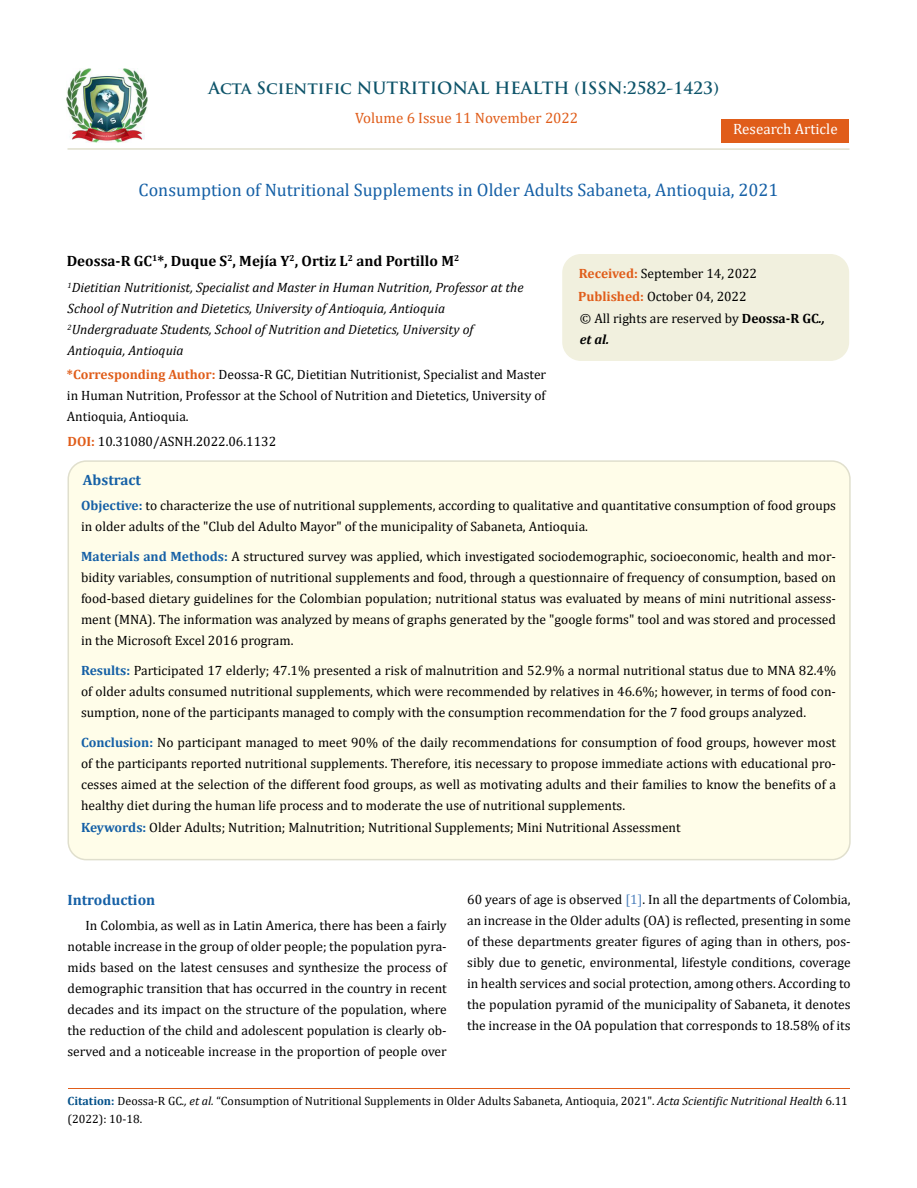
<style>
.page{position:relative;width:917px;height:1188px;background:#fff}
.page>*{position:absolute;margin:0;border:0;box-sizing:border-box;transform-origin:0 0}
.t1{font:18px "Cambria";color:#1560a6}
.t2{font:700 16.5px "Trajan Pro";color:#0e546a}
.t3{font:700 15px "Cambria";color:#000}
.t4{font:15px "Cambria";color:#e05d1a}
.t5{font:700 15px "Cambria";color:#1560a6}
.t6{font:15px "Cambria";color:#fff}
.t7{font:13.5px/21px "Cambria";color:#000;text-align:justify}
.t8{font:italic 13.5px/21px "Cambria";color:#000}
.t9{font:12px/18px "Cambria";color:#000}
.s1{font-weight:700;color:#e05d1a}
.s2{font-weight:700}
.s3{font-weight:700;font-style:italic}
.s4{font-weight:700;color:#1560a6}
.s5{color:#4f81bd}
.s6{font-weight:700;color:#035089}
.s7{font-style:italic}
</style>
<div class="page">
<img style="left:67px;top:68px;width:80px;height:74px">
<div style="left:721px;top:119px;width:128px;height:23px;background:#e05d1a"></div>
<div style="left:563px;top:255px;width:285px;height:105px;background:#f1f0de;border-radius:18px"></div>
<div style="left:562px;top:254px;width:287px;height:107px;border:2px solid #f1f0de;border-radius:18px"></div>
<div style="left:68px;top:461px;width:781px;height:399px;background:#fffde9;border-radius:18px"></div>
<div style="left:67px;top:460px;width:783px;height:400px;border:2px solid #e0dfcd;border-radius:18px"></div>
<hr style="left:68px;top:1088px;width:781px;height:1px;background:#e05d1a">
<hr style="left:67px;top:148px;width:782px;height:2px;background:#e0dfcd">
<p class="t2" style="left:208px;top:77px;width:512px">Acta Scientific NUTRITIONAL HEALTH (ISSN:2582-1423)</p>
<p class="t4" style="left:355px;top:109px;width:224px">Volume 6 Issue 11 November 2022</p>
<p class="t6" style="left:733px;top:120px;width:106px">Research Article</p>
<h1 class="t1" style="left:139px;top:180px;width:641px">Consumption of Nutritional Supplements in Older Adults Sabaneta, Antioquia, 2021</h1>
<p class="t3" style="left:67px;top:251px;width:394px">Deossa-R GC<sup>1</sup>*, Duque S<sup>2</sup>, Mejía Y<sup>2</sup>, Ortiz L<sup>2</sup> and Portillo M<sup>2</sup></p>
<p class="t8" style="left:67px;top:277px;width:457px"><sup>1</sup>Dietitian Nutritionist, Specialist and Master in Human Nutrition, Professor at the School of Nutrition and Dietetics, University of Antioquia, Antioquia <sup>2</sup>Undergraduate Students, School of Nutrition and Dietetics, University of Antioquia, Antioquia</p>
<p class="t7" style="left:67px;top:364px;width:481px"><span class="s1">*Corresponding Author:</span> Deossa-R GC, Dietitian Nutritionist, Specialist and Master in Human Nutrition, Professor at the School of Nutrition and Dietetics, University of Antioquia, Antioquia.</p>
<p class="t7" style="left:67px;top:431px;width:210px"><span class="s1">DOI:</span> 10.31080/ASNH.2022.06.1132</p>
<p class="t7" style="left:578px;top:262px;width:180px;line-height:23px"><span class="s1">Received:</span> September 14, 2022<br><span class="s1">Published:</span> October 04, 2022</p>
<p class="t7" style="left:580px;top:307px;width:246px">© All rights are reserved by <span class="s2">Deossa-R GC</span><span class="s3">., et al.</span></p>
<p class="t5" style="left:83px;top:469px;width:60px">Abstract</p>
<p class="t7" style="left:81px;top:495px;width:756px"><span class="s4">Objective:</span> to characterize the use of nutritional supplements, according to qualitative and quantitative consumption of food groups in older adults of the "Club del Adulto Mayor" of the municipality of Sabaneta, Antioquia.</p>
<p class="t7" style="left:81px;top:546px;width:756px"><span class="s4">Materials and Methods:</span> A structured survey was applied, which investigated sociodemographic, socioeconomic, health and mor&shy;bidity variables, consumption of nutritional supplements and food, through a questionnaire of frequency of consumption, based on food-based dietary guidelines for the Colombian population; nutritional status was evaluated by means of mini nutritional assess&shy;ment (MNA). The information was analyzed by means of graphs generated by the "google forms" tool and was stored and processed in the Microsoft Excel 2016 program.</p>
<p class="t7" style="left:81px;top:660px;width:756px"><span class="s4">Results:</span> Participated 17 elderly; 47.1% presented a risk of malnutrition and 52.9% a normal nutritional status due to MNA 82.4% of older adults consumed nutritional supplements, which were recommended by relatives in 46.6%; however, in terms of food con&shy;sumption, none of the participants managed to comply with the consumption recommendation for the 7 food groups analyzed.</p>
<p class="t7" style="left:81px;top:732px;width:756px"><span class="s4">Conclusion:</span> No participant managed to meet 90% of the daily recommendations for consumption of food groups, however most of the participants reported nutritional supplements. Therefore, itis necessary to propose immediate actions with educational pro&shy;cesses aimed at the selection of the different food groups, as well as motivating adults and their families to know the benefits of a healthy diet during the human life process and to moderate the use of nutritional supplements.</p>
<p class="t7" style="left:81px;top:817px;width:601px"><span class="s4">Keywords:</span> Older Adults; Nutrition; Malnutrition; Nutritional Supplements; Mini Nutritional Assessment</p>
<p class="t5" style="left:67px;top:890px;width:89px">Introduction</p>
<p class="t7" style="left:67px;top:915px;width:381px;text-indent:18px">In Colombia, as well as in Latin America, there has been a fairly notable increase in the group of older people; the population pyra&shy;mids based on the latest censuses and synthesize the process of demographic transition that has occurred in the country in recent decades and its impact on the structure of the population, where the reduction of the child and adolescent population is clearly ob&shy;served and a noticeable increase in the proportion of people over</p>
<p class="t7" style="left:467px;top:889px;width:385px">60 years of age is observed <span class="s5">[1]</span>. In all the departments of Colombia, an increase in the Older adults (OA) is reflected, presenting in some of these departments greater figures of aging than in others, pos&shy;sibly due to genetic, environmental, lifestyle conditions, coverage in health services and social protection, among others. According to the population pyramid of the municipality of Sabaneta, it denotes the increase in the OA population that corresponds to 18.58% of its</p>
<p class="t9" style="left:68px;top:1092px;width:782px"><span class="s6">Citation:</span> Deossa-R GC<span class="s7">., et al.</span> “Consumption of Nutritional Supplements in Older Adults Sabaneta, Antioquia, 2021". <span class="s7">Acta Scientific Nutritional Health</span> 6.11 (2022): 10-18.</p>
</div>
